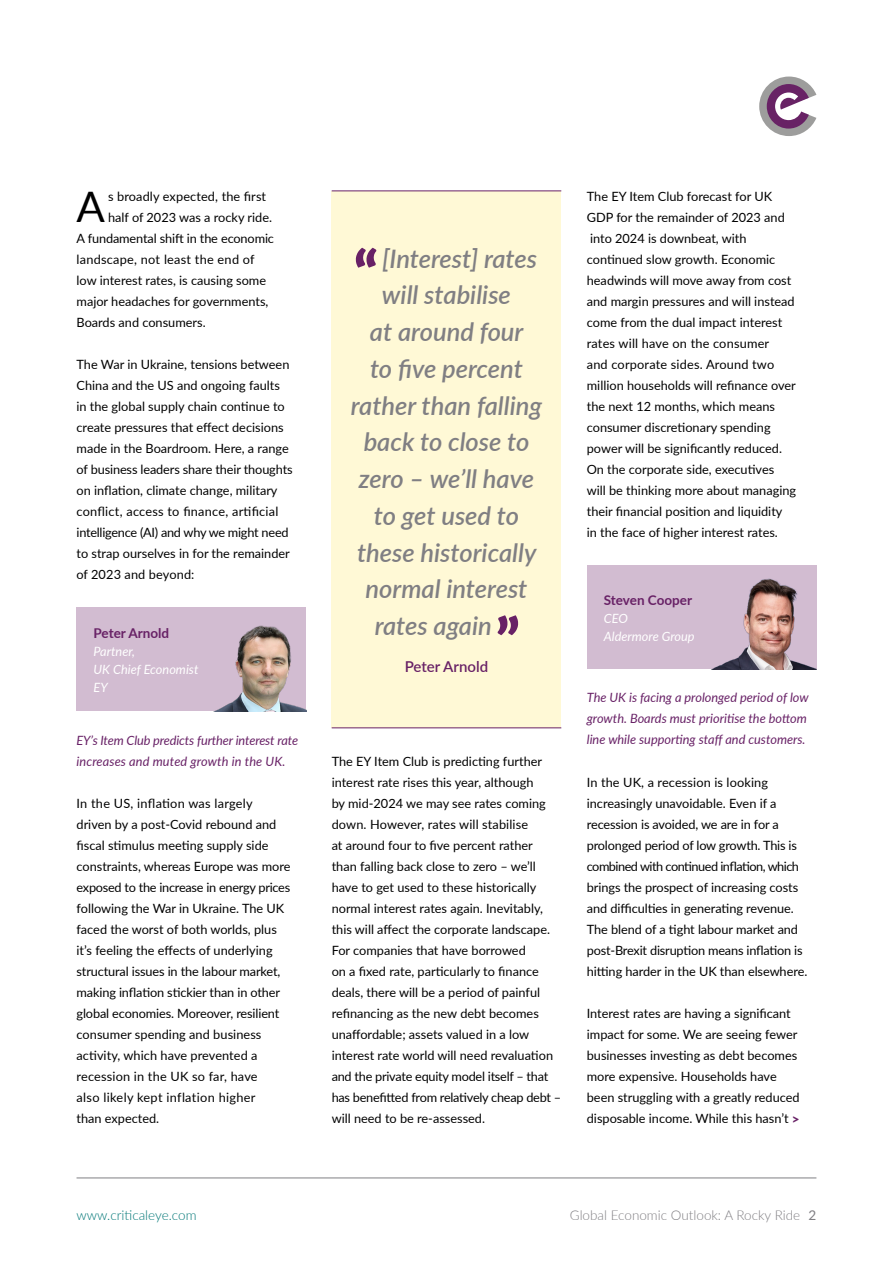
<style>
.page{position:relative;width:893px;height:1263px;background:#fff}
.page>*{position:absolute;margin:0;border:0;box-sizing:border-box;transform-origin:0 0}
.t1{font:42px "Lato";color:#000}
.t2{font:italic 600 25.5px "Lato";color:#807f83}
.t3{font:600 15px "Lato";color:#682166}
.t4{font:300 13.5px "Lato";color:#807f83}
.t5{font:700 13.5px "Lato";color:#682166}
.t6{font:300 13.5px "Lato";color:#077}
.t7{font:12.75px/21px "Lato";color:#000}
.t8{font:italic 12.75px/21px "Lato";color:#682166}
.t9{font:italic 12.75px/18px "Lato";color:#fff}
.t10{font:12.75px "Lato";letter-spacing:.02em;color:#000}
.s1{font-weight:800;font-size:13.5px;color:#682166}
.s2{font-weight:400}
</style>
<div class="page">
<div style="left:77px;top:607px;width:229px;height:104px;background:#d2bcd1"></div>
<img style="left:215px;top:625px;width:91px;height:86px">
<div style="left:587px;top:565px;width:229px;height:104px;background:#d2bcd1"></div>
<img style="left:712px;top:578px;width:104px;height:91px">
<div style="left:332px;top:191px;width:229px;height:537px;background:#fff9d6"></div>
<svg style="left:356px;top:248px;width:20px;height:20px"></svg>
<svg style="left:498px;top:615px;width:20px;height:20px"></svg>
<hr style="left:332px;top:190px;width:229px;height:1px;background:#682166">
<hr style="left:332px;top:727px;width:229px;height:1px;background:#682166">
<hr style="left:77px;top:1177px;width:739px;height:1px;background:#807f83">
<svg style="left:759px;top:77px;width:57px;height:59px"></svg>
<h1 class="t1" style="left:76px;top:176px;width:30px">A</h1>
<p class="t7" style="left:108px;top:185px;width:160px">s broadly expected, the first</p>
<p class="t7" style="left:108px;top:206px;width:166px">half of 2023 was a rocky ride.</p>
<p class="t7" style="left:77px;top:227px;width:199px">A fundamental shift in the economic</p>
<p class="t10" style="left:77px;top:250px;width:180px">landscape, not least the end of</p>
<p class="t7" style="left:77px;top:269px;width:191px">low interest rates, is causing some</p>
<p class="t7" style="left:77px;top:290px;width:193px">major headaches for governments,</p>
<p class="t7" style="left:77px;top:311px;width:131px">Boards and consumers.</p>
<p class="t7" style="left:77px;top:353px;width:218px">The War in Ukraine, tensions between China and the US and ongoing faults in the global supply chain continue to create pressures that effect decisions made in the Boardroom. Here, a range of business leaders share their thoughts on inflation, climate change, military conflict, access to finance, artificial intelligence (AI) and why we might need to strap ourselves in for the remainder of 2023 and beyond:</p>
<p class="t5" style="left:94px;top:623px;width:77px">Peter Arnold</p>
<p class="t9" style="left:94px;top:642px;width:106px">Partner,<br>UK Chief Economist<br>EY</p>
<p class="t8" style="left:77px;top:729px;width:223px">EY’s Item Club predicts further interest rate increases and muted growth in the UK.</p>
<p class="t7" style="left:77px;top:792px;width:216px">In the US, inflation was largely driven by a post-Covid rebound and fiscal stimulus meeting supply side constraints, whereas Europe was more exposed to the increase in energy prices following the War in Ukraine. The UK faced the worst of both worlds, plus it’s feeling the effects of underlying structural issues in the labour market, making inflation stickier than in other global economies. Moreover, resilient consumer spending and business activity, which have prevented a recession in the UK so far, have<br>also likely kept inflation higher<br>than expected.</p>
<h2 class="t2" style="left:382px;top:240px;width:157px">[Interest] rates</h2>
<h2 class="t2" style="left:382px;top:277px;width:130px">will stabilise</h2>
<h2 class="t2" style="left:370px;top:313px;width:155px">at around four</h2>
<h2 class="t2" style="left:370px;top:350px;width:154px">to five percent</h2>
<h2 class="t2" style="left:351px;top:387px;width:193px">rather than falling</h2>
<h2 class="t2" style="left:364px;top:424px;width:167px">back to close to</h2>
<h2 class="t2" style="left:359px;top:460px;width:177px">zero – we’ll have</h2>
<h2 class="t2" style="left:374px;top:497px;width:147px">to get used to</h2>
<h2 class="t2" style="left:357px;top:534px;width:181px">these historically</h2>
<h2 class="t2" style="left:366px;top:571px;width:163px">normal interest</h2>
<h2 class="t2" style="left:375px;top:607px;width:118px">rates again</h2>
<p class="t3" style="left:405px;top:656px;width:85px">Peter Arnold</p>
<p class="t7" style="left:332px;top:750px;width:231px">The EY Item Club is predicting further interest rate rises this year, although<br>by mid-2024 we may see rates coming down. However, rates will stabilise<br>at around four to five percent rather<br>than falling back close to zero – we’ll have to get used to these historically normal interest rates again. Inevitably, this will affect the corporate landscape.<br>For companies that have borrowed<br>on a fixed rate, particularly to finance deals, there will be a period of painful refinancing as the new debt becomes unaffordable; assets valued in a low interest rate world will need revaluation and the private equity model itself – that has benefitted from relatively cheap debt – will need to be re-assessed.</p>
<p class="t7" style="left:587px;top:185px;width:211px">The EY Item Club forecast for UK GDP for the remainder of 2023 and into 2024 is downbeat, with continued slow growth. Economic headwinds will move away from cost and margin pressures and will instead come from the dual impact interest rates will have on the consumer<br>and corporate sides. Around two million households will refinance over the next 12 months, which means consumer discretionary spending power will be significantly reduced.<br>On the corporate side, executives will be thinking more about managing their financial position and liquidity<br>in the face of higher interest rates.</p>
<p class="t5" style="left:604px;top:590px;width:90px">Steven Cooper</p>
<p class="t9" style="left:604px;top:609px;width:92px">CEO<br>Aldermore Group</p>
<p class="t8" style="left:587px;top:687px;width:223px">The UK is facing a prolonged period of low growth. Boards must prioritise the bottom line while supporting staff and customers.</p>
<p class="t7" style="left:587px;top:771px;width:222px">In the UK, a recession is looking increasingly unavoidable. Even if a recession is avoided, we are in for a prolonged period of low growth. This is combined with continued inflation, which brings the prospect of increasing costs and difficulties in generating revenue.<br>The blend of a tight labour market and post-Brexit disruption means inflation is hitting harder in the UK than elsewhere.</p>
<p class="t7" style="left:587px;top:1002px;width:214px">Interest rates are having a significant impact for some. We are seeing fewer businesses investing as debt becomes more expensive. Households have been struggling with a greatly reduced disposable income. While this hasn’t <span class="s1">&gt;</span></p>
<p class="t6" style="left:77px;top:1206px;width:122px">www.criticaleye.com</p>
<p class="t4" style="left:570px;top:1206px;width:248px">Global Economic Outlook: A Rocky Ride <span class="s2">2</span></p>
</div>
